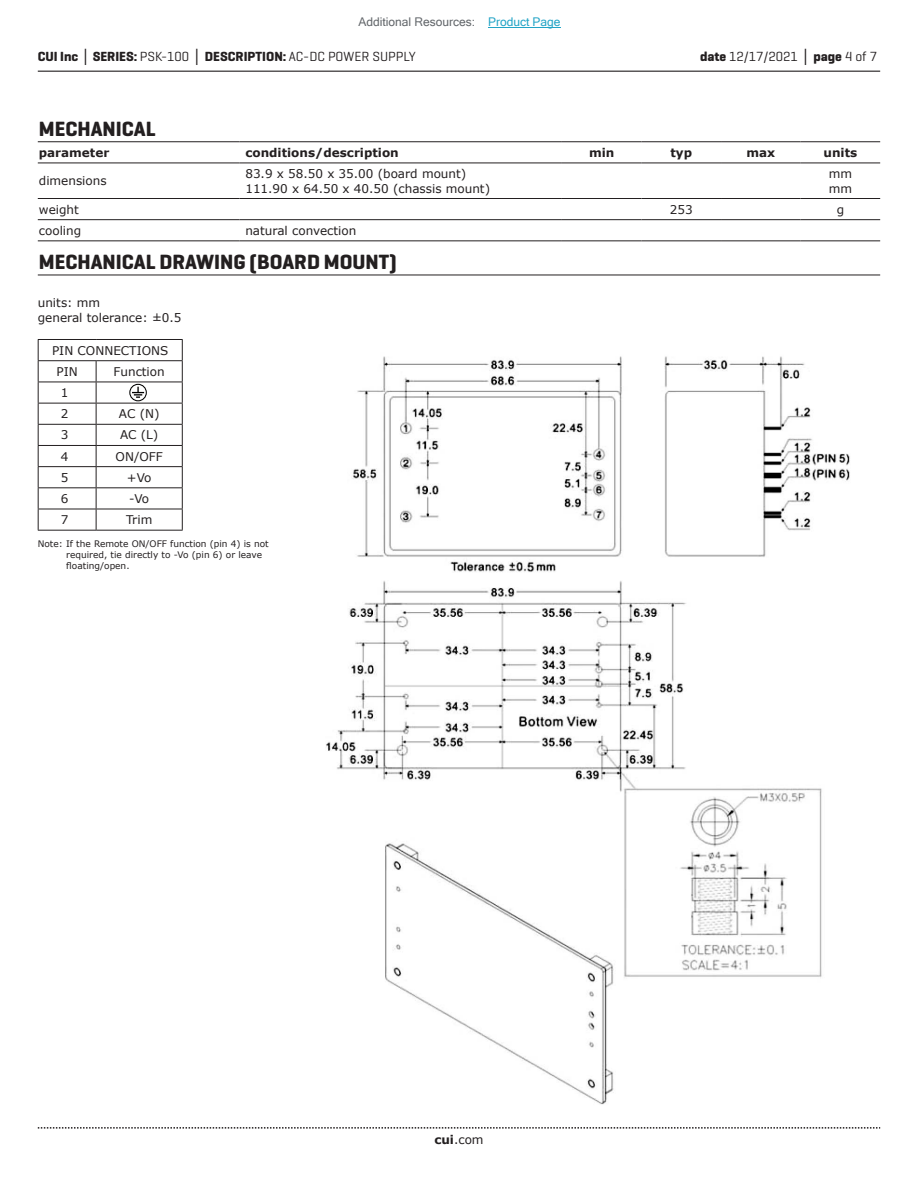
<style>
.page{position:relative;width:918px;height:1188px;background:#fff}
.page>*{position:absolute;margin:0;border:0;box-sizing:border-box;transform-origin:0 0}
.t1{font:700 21px "Geogrotesque";color:#231f20}
.t2{font:700 13.5px "Geogrotesque";color:#231f20}
.t3{font:13.5px "Geogrotesque";color:#231f20}
.t4{font:12px/14.4px "Verdana";color:#231f20}
.t5{font:700 12px "Verdana";color:#231f20}
.t6{font:12px "Microsoft Sans Serif";color:#63676b}
.t7{font:9px/10.8px "Verdana";color:#231f20}
.s1{color:#23a4c6}
.s2{font-family:"Verdana"}
.s3{font-weight:400}
.s4{font-weight:700}
.s5{font-family:"Verdana";font-weight:700}
</style>
<div class="page">
<hr style="left:38px;top:71px;width:842px;height:1px;background:#231f20">
<svg style="left:38px;top:1127px;width:842px;height:2px"></svg>
<hr style="left:38px;top:141px;width:201px;height:1px;background:#231f20">
<hr style="left:239px;top:141px;width:323px;height:1px;background:#231f20">
<hr style="left:562px;top:141px;width:79px;height:1px;background:#231f20">
<hr style="left:641px;top:141px;width:80px;height:1px;background:#231f20">
<hr style="left:721px;top:141px;width:80px;height:1px;background:#231f20">
<hr style="left:801px;top:141px;width:79px;height:1px;background:#231f20">
<hr style="left:38px;top:198px;width:201px;height:1px;background:#231f20">
<hr style="left:239px;top:198px;width:323px;height:1px;background:#231f20">
<hr style="left:562px;top:198px;width:79px;height:1px;background:#231f20">
<hr style="left:641px;top:198px;width:80px;height:1px;background:#231f20">
<hr style="left:721px;top:198px;width:80px;height:1px;background:#231f20">
<hr style="left:801px;top:198px;width:79px;height:1px;background:#231f20">
<hr style="left:38px;top:219px;width:201px;height:1px;background:#231f20">
<hr style="left:239px;top:219px;width:323px;height:1px;background:#231f20">
<hr style="left:562px;top:219px;width:79px;height:1px;background:#231f20">
<hr style="left:641px;top:219px;width:80px;height:1px;background:#231f20">
<hr style="left:721px;top:219px;width:80px;height:1px;background:#231f20">
<hr style="left:801px;top:219px;width:79px;height:1px;background:#231f20">
<hr style="left:38px;top:240px;width:201px;height:1px;background:#231f20">
<hr style="left:239px;top:240px;width:323px;height:1px;background:#231f20">
<hr style="left:562px;top:240px;width:79px;height:1px;background:#231f20">
<hr style="left:641px;top:240px;width:80px;height:1px;background:#231f20">
<hr style="left:721px;top:240px;width:80px;height:1px;background:#231f20">
<hr style="left:801px;top:240px;width:79px;height:1px;background:#231f20">
<hr style="left:38px;top:163px;width:201px;height:1px;background:#231f20">
<hr style="left:239px;top:163px;width:323px;height:1px;background:#231f20">
<hr style="left:562px;top:163px;width:79px;height:1px;background:#231f20">
<hr style="left:641px;top:163px;width:80px;height:1px;background:#231f20">
<hr style="left:721px;top:163px;width:80px;height:1px;background:#231f20">
<hr style="left:801px;top:163px;width:79px;height:1px;background:#231f20">
<hr style="left:38px;top:275px;width:842px;height:1px;background:#231f20">
<hr style="left:38px;top:339px;width:58px;height:1px;background:#231f20">
<hr style="left:96px;top:339px;width:87px;height:1px;background:#231f20">
<hr style="left:38px;top:360px;width:58px;height:1px;background:#231f20">
<hr style="left:96px;top:360px;width:87px;height:1px;background:#231f20">
<hr style="left:38px;top:382px;width:58px;height:1px;background:#231f20">
<hr style="left:96px;top:382px;width:87px;height:1px;background:#231f20">
<hr style="left:38px;top:403px;width:58px;height:1px;background:#231f20">
<hr style="left:38px;top:424px;width:58px;height:1px;background:#231f20">
<hr style="left:38px;top:445px;width:58px;height:1px;background:#231f20">
<hr style="left:38px;top:466px;width:58px;height:1px;background:#231f20">
<hr style="left:38px;top:487px;width:58px;height:1px;background:#231f20">
<hr style="left:38px;top:509px;width:58px;height:1px;background:#231f20">
<hr style="left:38px;top:530px;width:58px;height:1px;background:#231f20">
<hr style="left:96px;top:403px;width:87px;height:1px;background:#231f20">
<hr style="left:96px;top:424px;width:87px;height:1px;background:#231f20">
<hr style="left:96px;top:445px;width:87px;height:1px;background:#231f20">
<hr style="left:96px;top:466px;width:87px;height:1px;background:#231f20">
<hr style="left:96px;top:487px;width:87px;height:1px;background:#231f20">
<hr style="left:96px;top:509px;width:87px;height:1px;background:#231f20">
<svg style="left:182px;top:340px;width:1px;height:190px"></svg>
<hr style="left:96px;top:530px;width:87px;height:1px;background:#231f20">
<svg style="left:38px;top:340px;width:1px;height:190px"></svg>
<svg style="left:96px;top:361px;width:1px;height:169px"></svg>
<svg style="left:132px;top:387px;width:12px;height:11px"></svg>
<div style="left:129px;top:384px;width:18px;height:17px;border:1px solid #000;border-radius:50%"></div>
<img style="left:326px;top:356px;width:524px;height:749px">
<hr style="left:488px;top:27px;width:73px;height:1px;background:#23a4c6">
<p class="t6" style="left:358px;top:15px;width:204px">Additional Resources: <span class="s1">Product Page</span></p>
<p class="t2" style="left:38px;top:48px;width:380px">CUI Inc <span class="s2">│</span> SERIES: <span class="s3">PSK-100</span> <span class="s2">│</span> DESCRIPTION: <span class="s3">AC-DC POWER SUPPLY</span></p>
<p class="t3" style="left:700px;top:48px;width:179px"><span class="s4">date</span> 12/17/2021 <span class="s5">│</span> <span class="s4">page</span> 4 of 7</p>
<h1 class="t1" style="left:39px;top:116px;width:118px">MECHANICAL</h1>
<p class="t5" style="left:39px;top:144px;width:72px">parameter</p>
<p class="t5" style="left:245px;top:144px;width:155px">conditions/description</p>
<p class="t5" style="left:589px;top:144px;width:27px">min</p>
<p class="t5" style="left:670px;top:144px;width:23px">typ</p>
<p class="t5" style="left:746px;top:144px;width:30px">max</p>
<p class="t5" style="left:824px;top:144px;width:35px">units</p>
<p class="t4" style="left:39px;top:174px;width:69px">dimensions</p>
<p class="t4" style="left:245px;top:166px;width:246px">83.9 x 58.50 x 35.00 (board mount)<br>111.90 x 64.50 x 40.50 (chassis mount)</p>
<p class="t4" style="left:829px;top:166px;width:25px">mm mm</p>
<p class="t4" style="left:39px;top:202px;width:42px">weight</p>
<p class="t4" style="left:670px;top:202px;width:24px">253</p>
<p class="t4" style="left:837px;top:202px;width:9px">g</p>
<p class="t4" style="left:39px;top:223px;width:44px">cooling</p>
<p class="t4" style="left:245px;top:223px;width:113px">natural convection</p>
<h1 class="t1" style="left:39px;top:249px;width:359px">MECHANICAL DRAWING (BOARD MOUNT)</h1>
<p class="t4" style="left:38px;top:296px;width:145px">units: mm<br>general tolerance: ±0.5</p>
<p class="t4" style="left:57px;top:340px;width:113px;line-height:21.3px;text-indent:-4px">PIN CONNECTIONS<br>PIN</p>
<p class="t4" style="left:114px;top:364px;width:53px">Function</p>
<p class="t4" style="left:61px;top:382px;width:9px;line-height:21.1px">1<br>2</p>
<p class="t4" style="left:119px;top:407px;width:42px">AC (N)</p>
<p class="t4" style="left:61px;top:428px;width:9px">3</p>
<p class="t4" style="left:120px;top:428px;width:40px">AC (L)</p>
<p class="t4" style="left:61px;top:449px;width:9px">4</p>
<p class="t4" style="left:116px;top:449px;width:49px">ON/OFF</p>
<p class="t4" style="left:61px;top:470px;width:9px">5</p>
<p class="t4" style="left:127px;top:470px;width:26px">+Vo</p>
<p class="t4" style="left:61px;top:491px;width:9px">6</p>
<p class="t4" style="left:129px;top:491px;width:22px">-Vo</p>
<p class="t4" style="left:61px;top:512px;width:9px">7</p>
<p class="t4" style="left:126px;top:512px;width:28px">Trim</p>
<p class="t7" style="left:66px;top:539px;width:204px;text-indent:-29px">Note: If the Remote ON/OFF function (pin 4) is not required, tie directly to -Vo (pin 6) or leave floating/open.</p>
<p class="t4" style="left:434px;top:1132px;width:51px"><span class="s4">cui</span>.com</p>
</div>
